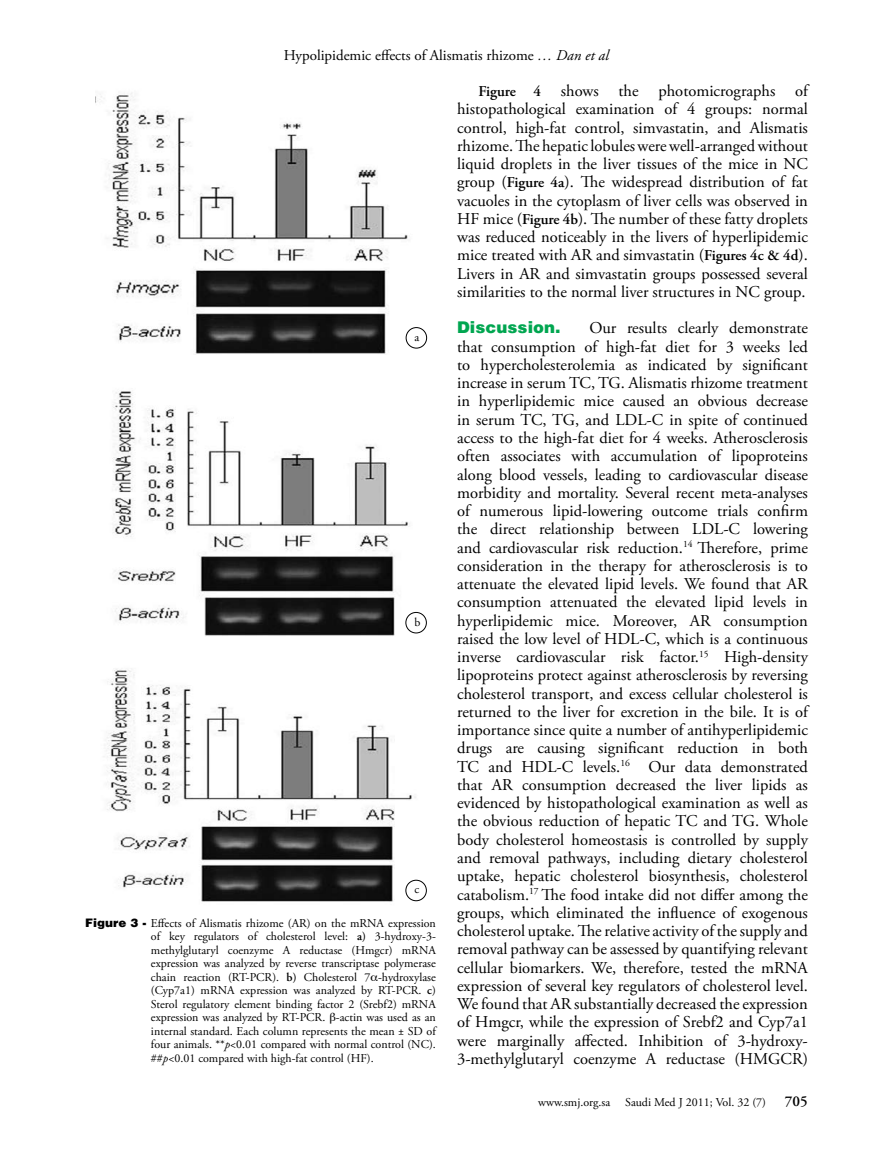
<style>
.page{position:relative;width:893px;height:1149px;background:#fff}
.page>*{position:absolute;margin:0;border:0;box-sizing:border-box;transform-origin:0 0}
.t1{font:16.5px/18.3px "Adobe Garamond Pro";color:#000;text-align:justify}
.t2{font:900 16.5px "Helvetica";color:#00a650}
.t3{font:15px "Adobe Garamond Pro";color:#000}
.t4{font:600 15px "Adobe Garamond Pro";color:#000}
.t5{font:12px/13.5px "Adobe Garamond Pro";color:#000;text-align:justify}
.s1{font-style:italic}
.s2{font-family:"Helvetica";font-weight:900}
.s3{font-weight:600}
.s4{font-weight:600;font-size:15px}
</style>
<div class="page">
<img style="left:96px;top:93px;width:332px;height:261px">
<img style="left:106px;top:669px;width:320px;height:233px">
<img style="left:112px;top:391px;width:315px;height:245px">
<div style="left:406px;top:327px;width:21px;height:21px;border:1px solid #000;border-radius:50%"></div>
<div style="left:405px;top:612px;width:22px;height:21px;border:1px solid #000;border-radius:50%"></div>
<div style="left:405px;top:879px;width:22px;height:21px;border:1px solid #000;border-radius:50%"></div>
<p class="t3" style="left:284px;top:46px;width:326px">Hypolipidemic effects of Alismatis rhizome <span class="s1">… Dan et al</span></p>
<p class="t5" style="left:415px;top:330px;width:6px">a</p>
<p class="t5" style="left:414px;top:615px;width:7px">b</p>
<p class="t5" style="left:414px;top:882px;width:6px">c</p>
<p class="t5" style="left:151px;top:916px;width:286px;text-indent:-66px"><span class="s2">Figure 3 -</span> Effects of Alismatis rhizome (AR) on the mRNA expression of key regulators of cholesterol level: <span class="s3">a)</span> 3-hydroxy-3- methylglutaryl coenzyme A reductase (Hmgcr) mRNA expression was analyzed by reverse transcriptase polymerase chain reaction (RT-PCR). <span class="s3">b)</span> Cholesterol 7 -hydroxylase (Cyp7a1) mRNA expression was analyzed by RT-PCR. <span class="s3">c</span>)<br>Sterol regulatory element binding factor 2 (Srebf2) mRNA expression was analyzed by RT-PCR. -actin was used as an internal standard. Each column represents the mean ± SD of four animals. **<span class="s1">p</span>&lt;0.01 compared with normal control (NC). ##<span class="s1">p</span>&lt;0.01 compared with high-fat control (HF).</p>
<p class="t1" style="left:457px;top:82px;width:352px;text-indent:21px"><span class="s4">Figure 4</span> shows the photomicrographs of histopathological examination of 4 groups: normal control, high-fat control, simvastatin, and Alismatis rhizome. The hepatic lobules were well-arranged without liquid droplets in the liver tissues of the mice in NC group (<span class="s4">Figure 4a</span>). The widespread distribution of fat vacuoles in the cytoplasm of liver cells was observed in HF mice (<span class="s4">Figure 4b</span>). The number of these fatty droplets was reduced noticeably in the livers of hyperlipidemic mice treated with AR and simvastatin (<span class="s4">Figures 4c &amp; 4d</span>).<br>Livers in AR and simvastatin groups possessed several similarities to the normal liver structures in NC group.</p>
<p class="t2" style="left:457px;top:317px;width:105px">Discussion.</p>
<p class="t1" style="left:457px;top:319px;width:352px;text-indent:132px">Our results clearly demonstrate that consumption of high-fat diet for 3 weeks led to hypercholesterolemia as indicated by significant increase in serum TC, TG. Alismatis rhizome treatment in hyperlipidemic mice caused an obvious decrease in serum TC, TG, and LDL-C in spite of continued access to the high-fat diet for 4 weeks. Atherosclerosis often associates with accumulation of lipoproteins along blood vessels, leading to cardiovascular disease morbidity and mortality. Several recent meta-analyses of numerous lipid-lowering outcome trials confirm the direct relationship between LDL-C lowering and cardiovascular risk reduction.<sup>14</sup> Therefore, prime consideration in the therapy for atherosclerosis is to attenuate the elevated lipid levels. We found that AR consumption attenuated the elevated lipid levels in hyperlipidemic mice. Moreover, AR consumption raised the low level of HDL-C, which is a continuous inverse cardiovascular risk factor.<sup>15</sup> High-density lipoproteins protect against atherosclerosis by reversing cholesterol transport, and excess cellular cholesterol is returned to the liver for excretion in the bile. It is of importance since quite a number of antihyperlipidemic drugs are causing significant reduction in both TC and HDL-C levels.<sup>16</sup> Our data demonstrated that AR consumption decreased the liver lipids as evidenced by histopathological examination as well as the obvious reduction of hepatic TC and TG. Whole body cholesterol homeostasis is controlled by supply and removal pathways, including dietary cholesterol uptake, hepatic cholesterol biosynthesis, cholesterol catabolism.<sup>17</sup> The food intake did not differ among the groups, which eliminated the influence of exogenous cholesterol uptake. The relative activity of the supply and removal pathway can be assessed by quantifying relevant cellular biomarkers. We, therefore, tested the mRNA expression of several key regulators of cholesterol level.<br>We found that AR substantially decreased the expression of Hmgcr, while the expression of Srebf2 and Cyp7a1 were marginally affected. Inhibition of 3-hydroxy-3-methylglutaryl coenzyme A reductase (HMGCR)</p>
<p class="t5" style="left:538px;top:1095px;width:229px">www.smj.org.sa Saudi Med J 2011; Vol. 32 (7)</p>
<p class="t4" style="left:785px;top:1092px;width:24px">705</p>
</div>
